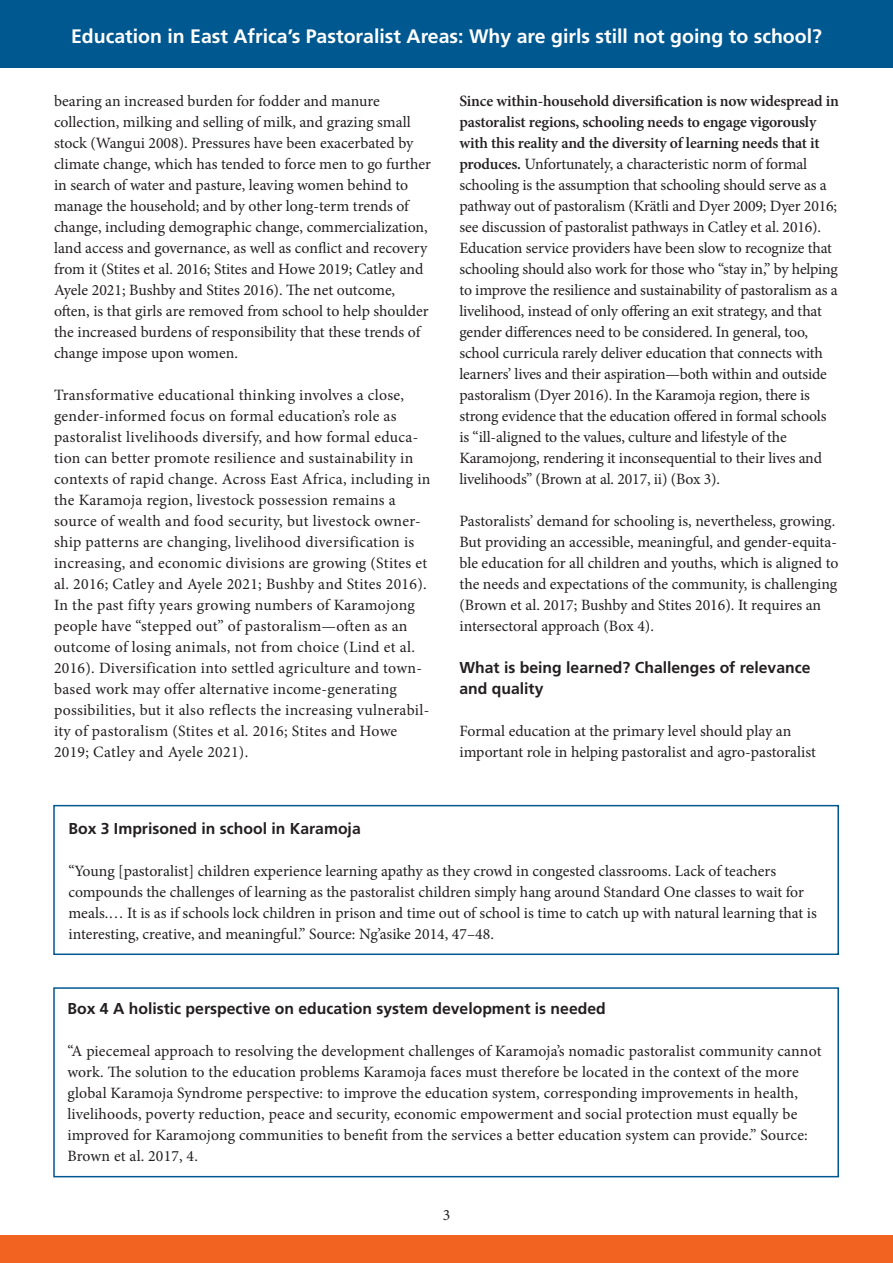
<style>
.page{position:relative;width:893px;height:1263px;background:#fff}
.page>*{position:absolute;margin:0;border:0;box-sizing:border-box;transform-origin:0 0}
.t1{font:700 19.5px "Frutiger";color:#fff}
.t2{font:15.75px/21px "Minion Pro";color:#231f20}
.headline{font:700 15.75px/21px "Frutiger";color:#231f20}
.s1{font-weight:600}
</style>
<div class="page">
<div style="left:0;top:1236px;width:893px;height:27px;background:#f26221"></div>
<div style="left:0;top:0;width:893px;height:68px;background:#005890"></div>
<div style="left:53px;top:805px;width:786px;height:150px;border:2px solid #005890"></div>
<div style="left:53px;top:987px;width:786px;height:190px;border:2px solid #005890"></div>
<p class="t1" style="left:71px;top:25px;width:752px">Education in East Africa’s Pastoralist Areas: Why are girls still not going to school?</p>
<p class="t2" style="left:54px;top:91px;width:379px">bearing an increased burden for fodder and manure collection, milking and selling of milk, and grazing small stock (Wangui 2008). Pressures have been exacerbated by climate change, which has tended to force men to go further in search of water and pasture, leaving women behind to manage the household; and by other long-term trends of change, including demographic change, commercialization, land access and governance, as well as conflict and recovery from it (Stites et al. 2016; Stites and Howe 2019; Catley and Ayele 2021; Bushby and Stites 2016). The net outcome, often, is that girls are removed from school to help shoulder the increased burdens of responsibility that these trends of change impose upon women.</p>
<p class="t2" style="left:54px;top:384px;width:378px">Transformative educational thinking involves a close, gender-informed focus on formal education’s role as pastoralist livelihoods diversify, and how formal educa&shy;tion can better promote resilience and sustainability in contexts of rapid change. Across East Africa, including in the Karamoja region, livestock possession remains a source of wealth and food security, but livestock owner&shy;ship patterns are changing, livelihood diversification is increasing, and economic divisions are growing (Stites et al. 2016; Catley and Ayele 2021; Bushby and Stites 2016).<br>In the past fifty years growing numbers of Karamojong people have “stepped out” of pastoralism—often as an outcome of losing animals, not from choice (Lind et al.<br>2016). Diversification into settled agriculture and town&shy;based work may offer alternative income-generating possibilities, but it also reflects the increasing vulnerabil&shy;ity of pastoralism (Stites et al. 2016; Stites and Howe 2019; Catley and Ayele 2021).</p>
<p class="t2" style="left:459px;top:90px;width:381px"><span class="s1">Since within-household diversification is now widespread in pastoralist regions, schooling needs to engage vigorously with this reality and the diversity of learning needs that it produces.</span> Unfortunately, a characteristic norm of formal schooling is the assumption that schooling should serve as a pathway out of pastoralism (Krätli and Dyer 2009; Dyer 2016; see discussion of pastoralist pathways in Catley et al. 2016).<br>Education service providers have been slow to recognize that schooling should also work for those who “stay in,” by helping to improve the resilience and sustainability of pastoralism as a livelihood, instead of only offering an exit strategy, and that gender differences need to be considered. In general, too, school curricula rarely deliver education that connects with learners’ lives and their aspiration—both within and outside pastoralism (Dyer 2016). In the Karamoja region, there is strong evidence that the education offered in formal schools is “ill-aligned to the values, culture and lifestyle of the Karamojong, rendering it inconsequential to their lives and livelihoods” (Brown at al. 2017, ii) (Box 3).</p>
<p class="t2" style="left:459px;top:510px;width:381px">Pastoralists’ demand for schooling is, nevertheless, growing.<br>But providing an accessible, meaningful, and gender-equita&shy;ble education for all children and youths, which is aligned to the needs and expectations of the community, is challenging (Brown et al. 2017; Bushby and Stites 2016). It requires an intersectoral approach (Box 4).</p>
<p class="headline" style="left:459px;top:657px;width:352px">What is being learned? Challenges of relevance and quality</p>
<p class="t2" style="left:459px;top:720px;width:358px">Formal education at the primary level should play an important role in helping pastoralist and agro-pastoralist</p>
<p class="headline" style="left:68px;top:817px;width:294px">Box 3 Imprisoned in school in Karamoja</p>
<p class="t2" style="left:68px;top:860px;width:750px">“Young [pastoralist] children experience learning apathy as they crowd in congested classrooms. Lack of teachers compounds the challenges of learning as the pastoralist children simply hang around Standard One classes to wait for meals.… It is as if schools lock children in prison and time out of school is time to catch up with natural learning that is interesting, creative, and meaningful.” Source: Ng’asike 2014, 47–48.</p>
<p class="headline" style="left:68px;top:998px;width:540px">Box 4 A holistic perspective on education system development is needed</p>
<p class="t2" style="left:68px;top:1041px;width:755px">“A piecemeal approach to resolving the development challenges of Karamoja’s nomadic pastoralist community cannot work. The solution to the education problems Karamoja faces must therefore be located in the context of the more global Karamoja Syndrome perspective: to improve the education system, corresponding improvements in health, livelihoods, poverty reduction, peace and security, economic empowerment and social protection must equally be improved for Karamojong communities to benefit from the services a better education system can provide.” Source:<br>Brown et al. 2017, 4.</p>
<p class="t2" style="left:443px;top:1205px;width:9px">3</p>
</div>
